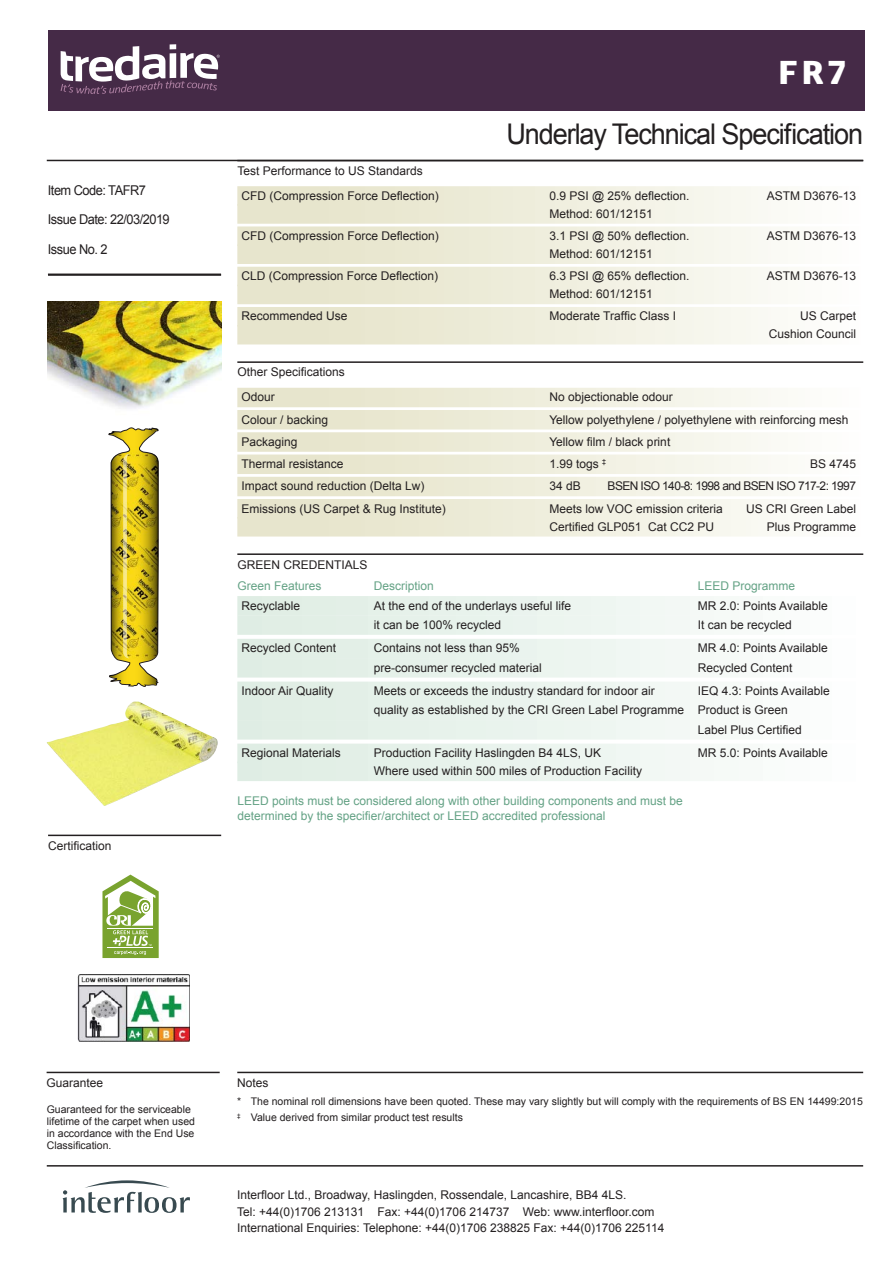
<style>
.page{position:relative;width:893px;height:1263px;background:#fff}
.page>*{position:absolute;margin:0;border:0;box-sizing:border-box;transform-origin:0 0}
.t1{font:600 33px "Stag Sans";color:#fff}
.t2{font:28.5px "Arial";letter-spacing:-.04em;color:#231f20;scale:.95 1}
.t3{font:13.5px/28.5px "Arial";letter-spacing:-.04em;color:#231f20;scale:.95 1}
.t4{font:12px/24.8px "Arial";color:#231f20}
.t5{font:12px/15px "Arial";color:#64a285}
.t6{font:12px "Arial";letter-spacing:-.05em;color:#231f20}
.t7{font:10.5px/12px "Arial";color:#231f20}
</style>
<div class="page">
<hr style="left:47px;top:160px;width:816px;height:1px;background:#231f20">
<hr style="left:47px;top:1165px;width:816px;height:1px;background:#231f20">
<svg style="left:63px;top:1180px;width:127px;height:33px"></svg>
<div style="left:48px;top:31px;width:816px;height:80px;background:#452a47"></div>
<svg style="left:61px;top:44px;width:159px;height:50px"></svg>
<img style="left:48px;top:302px;width:173px;height:107px">
<hr style="left:48px;top:274px;width:173px;height:2px;background:#231f20">
<img style="left:108px;top:427px;width:51px;height:260px">
<img style="left:47px;top:702px;width:171px;height:104px">
<svg style="left:102px;top:874px;width:57px;height:84px"></svg>
<hr style="left:108px;top:928px;width:45px;height:1px;background:#fff">
<hr style="left:108px;top:947px;width:45px;height:1px;background:#fff">
<img style="left:78px;top:974px;width:111px;height:67px">
<div style="left:237px;top:186px;width:626px;height:20px;background:linear-gradient(to right,#e4e1c5,#fdfdfa)"></div>
<div style="left:237px;top:204px;width:626px;height:20px;background:linear-gradient(to right,#e4e1c5,#fdfdfa)"></div>
<div style="left:237px;top:226px;width:626px;height:20px;background:linear-gradient(to right,#e4e1c5,#fdfdfa)"></div>
<div style="left:237px;top:244px;width:626px;height:20px;background:linear-gradient(to right,#e4e1c5,#fdfdfa)"></div>
<div style="left:237px;top:267px;width:626px;height:19px;background:linear-gradient(to right,#e4e1c5,#fdfdfa)"></div>
<div style="left:237px;top:285px;width:626px;height:19px;background:linear-gradient(to right,#e4e1c5,#fdfdfa)"></div>
<div style="left:237px;top:307px;width:626px;height:19px;background:linear-gradient(to right,#e4e1c5,#fdfdfa)"></div>
<div style="left:237px;top:325px;width:626px;height:19px;background:linear-gradient(to right,#e4e1c5,#fdfdfa)"></div>
<hr style="left:237px;top:361px;width:626px;height:2px;background:#231f20">
<div style="left:237px;top:388px;width:626px;height:19px;background:linear-gradient(to right,#e4e1c5,#fdfdfa)"></div>
<div style="left:237px;top:410px;width:626px;height:19px;background:linear-gradient(to right,#e4e1c5,#fdfdfa)"></div>
<div style="left:237px;top:432px;width:626px;height:20px;background:linear-gradient(to right,#e4e1c5,#fdfdfa)"></div>
<div style="left:237px;top:454px;width:626px;height:20px;background:linear-gradient(to right,#e4e1c5,#fdfdfa)"></div>
<div style="left:237px;top:477px;width:626px;height:19px;background:linear-gradient(to right,#e4e1c5,#fdfdfa)"></div>
<div style="left:237px;top:499px;width:626px;height:19px;background:linear-gradient(to right,#e4e1c5,#fdfdfa)"></div>
<div style="left:237px;top:517px;width:626px;height:19px;background:linear-gradient(to right,#e4e1c5,#fdfdfa)"></div>
<hr style="left:237px;top:553px;width:626px;height:2px;background:#231f20">
<div style="left:237px;top:596px;width:626px;height:19px;background:linear-gradient(to right,#ddece2,#fcfefd)"></div>
<div style="left:237px;top:615px;width:626px;height:20px;background:linear-gradient(to right,#ddece2,#fcfefd)"></div>
<div style="left:237px;top:639px;width:626px;height:19px;background:linear-gradient(to right,#ddece2,#fcfefd)"></div>
<div style="left:237px;top:658px;width:626px;height:19px;background:linear-gradient(to right,#ddece2,#fcfefd)"></div>
<div style="left:237px;top:682px;width:626px;height:19px;background:linear-gradient(to right,#ddece2,#fcfefd)"></div>
<div style="left:237px;top:701px;width:626px;height:19px;background:linear-gradient(to right,#ddece2,#fcfefd)"></div>
<div style="left:237px;top:720px;width:626px;height:20px;background:linear-gradient(to right,#ddece2,#fcfefd)"></div>
<div style="left:237px;top:744px;width:626px;height:19px;background:linear-gradient(to right,#ddece2,#fcfefd)"></div>
<div style="left:237px;top:762px;width:626px;height:19px;background:linear-gradient(to right,#ddece2,#fcfefd)"></div>
<hr style="left:237px;top:1072px;width:626px;height:1px;background:#231f20">
<hr style="left:47px;top:1072px;width:173px;height:1px;background:#231f20">
<hr style="left:48px;top:835px;width:173px;height:1px;background:#231f20">
<h1 class="t1" style="left:779px;top:53px;width:68px">FR7</h1>
<p class="t3" style="left:48px;top:176px;width:130px">Item Code: TAFR7<br>Issue Date: 22/03/2019</p>
<p class="t3" style="left:48px;top:235px;width:64px">Issue No. 2</p>
<p class="t4" style="left:48px;top:833px;width:65px">Certification</p>
<p class="t4" style="left:242px;top:158px;width:199px;text-indent:-4px">Test Performance to US Standards<br>CFD (Compression Force Deflection)</p>
<h2 class="t2" style="left:506px;top:115px;width:377px">Underlay Technical Specification</h2>
<p class="t4" style="left:549px;top:183px;width:142px">0.9 PSI @ 25% deflection.</p>
<p class="t4" style="left:767px;top:183px;width:91px">ASTM D3676-13</p>
<p class="t4" style="left:549px;top:201px;width:105px">Method: 601/12151</p>
<p class="t4" style="left:242px;top:223px;width:199px">CFD (Compression Force Deflection)</p>
<p class="t4" style="left:549px;top:223px;width:142px">3.1 PSI @ 50% deflection.</p>
<p class="t4" style="left:767px;top:223px;width:91px">ASTM D3676-13</p>
<p class="t4" style="left:549px;top:241px;width:105px">Method: 601/12151</p>
<p class="t4" style="left:242px;top:264px;width:198px">CLD (Compression Force Deflection)</p>
<p class="t4" style="left:549px;top:264px;width:142px">6.3 PSI @ 65% deflection.</p>
<p class="t4" style="left:767px;top:264px;width:91px">ASTM D3676-13</p>
<p class="t4" style="left:549px;top:282px;width:105px">Method: 601/12151</p>
<p class="t4" style="left:242px;top:304px;width:108px">Recommended Use</p>
<p class="t4" style="left:549px;top:304px;width:128px">Moderate Traffic Class I</p>
<p class="t4" style="left:769px;top:307px;width:89px;line-height:18px;text-align:right">US Carpet<br>Cushion Council</p>
<p class="t4" style="left:242px;top:360px;width:105px;text-indent:-4px">Other Specifications<br>Odour</p>
<p class="t4" style="left:549px;top:385px;width:125px">No objectionable odour</p>
<p class="t4" style="left:242px;top:407px;width:88px">Colour / backing</p>
<p class="t4" style="left:549px;top:407px;width:301px">Yellow polyethylene / polyethylene with reinforcing mesh</p>
<p class="t4" style="left:242px;top:429px;width:58px">Packaging</p>
<p class="t4" style="left:549px;top:429px;width:122px">Yellow film / black print</p>
<p class="t4" style="left:242px;top:451px;width:104px">Thermal resistance</p>
<p class="t4" style="left:549px;top:451px;width:58px">1.99 togs <sup>‡</sup></p>
<p class="t4" style="left:810px;top:452px;width:48px">BS 4745</p>
<p class="t4" style="left:242px;top:474px;width:184px">Impact sound reduction (Delta Lw)</p>
<p class="t4" style="left:549px;top:474px;width:33px">34 dB</p>
<p class="t6" style="left:608px;top:478px;width:250px">BSEN ISO 140-8: 1998 and BSEN ISO 717-2: 1997</p>
<p class="t4" style="left:242px;top:496px;width:206px">Emissions (US Carpet &amp; Rug Institute)</p>
<p class="t4" style="left:549px;top:496px;width:175px">Meets low VOC emission criteria</p>
<p class="t4" style="left:746px;top:496px;width:112px">US CRI Green Label</p>
<p class="t4" style="left:549px;top:514px;width:166px">Certified GLP051 Cat CC2 PU</p>
<p class="t4" style="left:767px;top:514px;width:91px">Plus Programme</p>
<p class="t4" style="left:237px;top:552px;width:132px">GREEN CREDENTIALS</p>
<p class="t5" style="left:237px;top:579px;width:86px">Green Features</p>
<p class="t5" style="left:374px;top:579px;width:62px">Description</p>
<p class="t5" style="left:698px;top:579px;width:99px">LEED Programme</p>
<p class="t4" style="left:242px;top:593px;width:60px">Recyclable</p>
<p class="t4" style="left:374px;top:593px;width:199px">At the end of the underlays useful life</p>
<p class="t4" style="left:698px;top:593px;width:131px">MR 2.0: Points Available</p>
<p class="t4" style="left:374px;top:612px;width:129px">it can be 100% recycled</p>
<p class="t4" style="left:698px;top:612px;width:96px">It can be recycled</p>
<p class="t4" style="left:242px;top:636px;width:96px">Recycled Content</p>
<p class="t4" style="left:374px;top:636px;width:148px">Contains not less than 95%</p>
<p class="t4" style="left:698px;top:636px;width:131px">MR 4.0: Points Available</p>
<p class="t4" style="left:374px;top:655px;width:170px">pre-consumer recycled material</p>
<p class="t4" style="left:698px;top:655px;width:96px">Recycled Content</p>
<p class="t4" style="left:242px;top:679px;width:94px">Indoor Air Quality</p>
<p class="t4" style="left:374px;top:679px;width:282px">Meets or exceeds the industry standard for indoor air</p>
<p class="t4" style="left:698px;top:679px;width:133px">IEQ 4.3: Points Available</p>
<p class="t4" style="left:374px;top:698px;width:416px">quality as established by the CRI Green Label Programme Product is Green</p>
<p class="t4" style="left:698px;top:717px;width:106px">Label Plus Certified</p>
<p class="t4" style="left:242px;top:741px;width:101px">Regional Materials</p>
<p class="t4" style="left:374px;top:741px;width:229px">Production Facility Haslingden B4 4LS, UK</p>
<p class="t4" style="left:698px;top:741px;width:131px">MR 5.0: Points Available</p>
<p class="t4" style="left:374px;top:759px;width:270px">Where used within 500 miles of Production Facility</p>
<p class="t5" style="left:237px;top:793px;width:447px">LEED points must be considered along with other building components and must be determined by the specifier/architect or LEED accredited professional</p>
<p class="t4" style="left:47px;top:1070px;width:58px">Guarantee</p>
<p class="t4" style="left:237px;top:1070px;width:33px">Notes</p>
<p class="t7" style="left:47px;top:1103px;width:150px">Guaranteed for the serviceable lifetime of the carpet when used in accordance with the End Use<br>Classification.</p>
<p class="t7" style="left:237px;top:1093px;width:627px;line-height:16.2px">* The nominal roll dimensions have been quoted. These may vary slightly but will comply with the requirements of BS EN 14499:2015 <sup>‡</sup> Value derived from similar product test results</p>
<p class="t4" style="left:237px;top:1187px;width:429px;line-height:16.5px">Interfloor Ltd., Broadway, Haslingden, Rossendale, Lancashire, BB4 4LS.<br>Tel: +44(0)1706 213131 Fax: +44(0)1706 214737 Web: www.interfloor.com<br>International Enquiries: Telephone: +44(0)1706 238825 Fax: +44(0)1706 225114</p>
</div>
